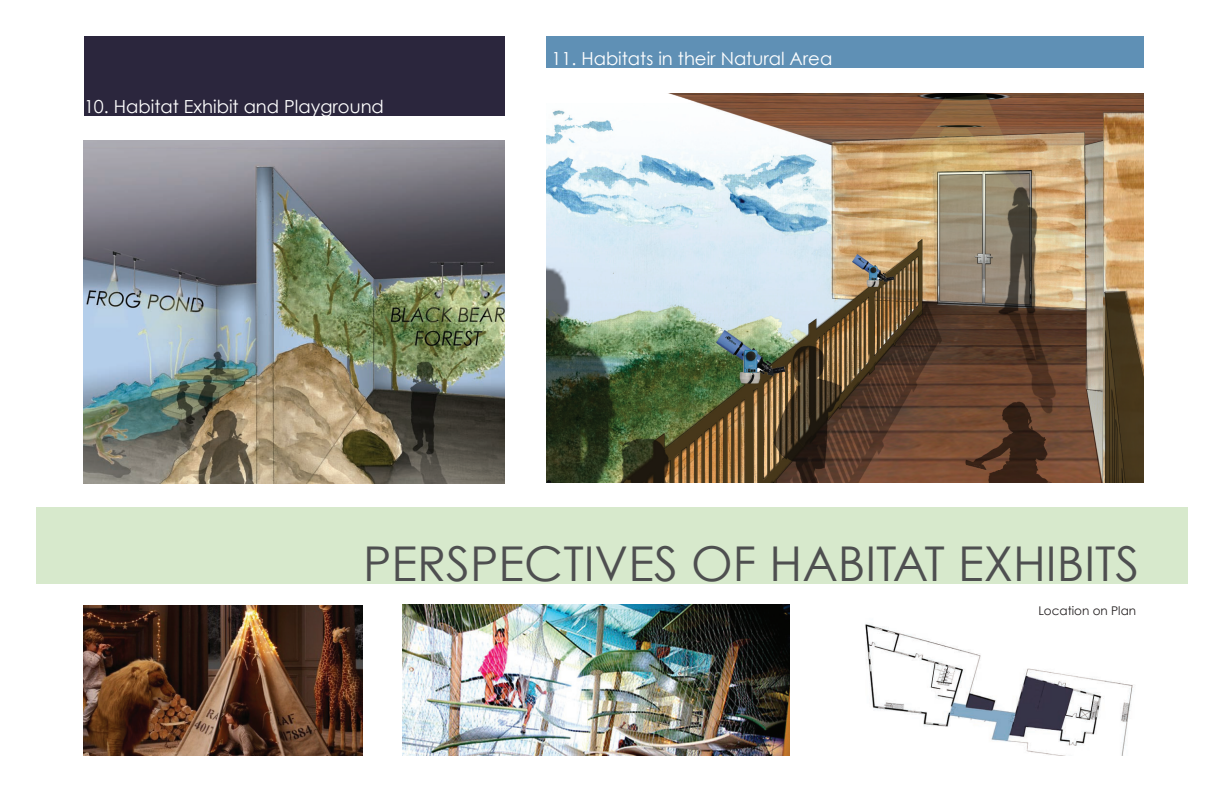
<style>
.page{position:relative;width:1224px;height:792px;background:#fff}
.page>*{position:absolute;margin:0;border:0;box-sizing:border-box;transform-origin:0 0}
.t1{font:48px "Century Gothic";color:#4e4f50}
.t2{font:18px "Century Gothic";color:#fff}
.t3{font:12px "Century Gothic";color:#231f20}
</style>
<div class="page">
<div style="left:36px;top:507px;width:1152px;height:77px;background:#d7e9cc"></div>
<img style="left:546px;top:94px;width:598px;height:389px">
<div style="left:546px;top:36px;width:598px;height:31px;background:#5f90b5"></div>
<div style="left:84px;top:36px;width:420px;height:80px;background:#2b263d"></div>
<img style="left:84px;top:141px;width:420px;height:342px">
<img style="left:84px;top:606px;width:279px;height:150px">
<img style="left:402px;top:605px;width:387px;height:150px">
<img style="left:865px;top:624px;width:268px;height:132px">
<p class="t2" style="left:84px;top:95px;width:301px">10. Habitat Exhibit and Playground</p>
<p class="t2" style="left:552px;top:47px;width:282px">11. Habitats in their Natural Area</p>
<h1 class="t1" style="left:363px;top:535px;width:778px">PERSPECTIVES OF HABITAT EXHIBITS</h1>
<p class="t3" style="left:1038px;top:603px;width:99px">Location on Plan</p>
</div>
